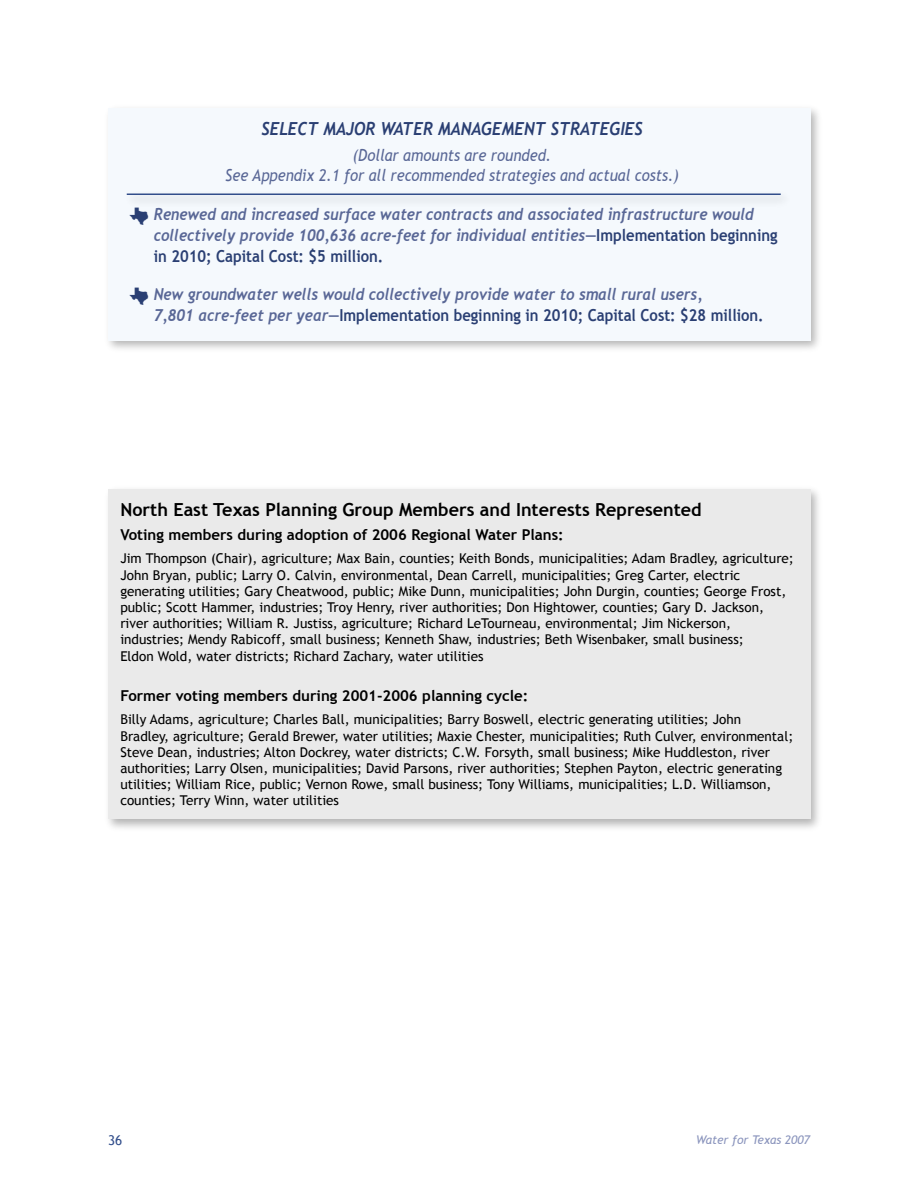
<style>
.page{position:relative;width:918px;height:1188px;background:#fff}
.page>*{position:absolute;margin:0;border:0;box-sizing:border-box;transform-origin:0 0}
.group_members_head{font:700 18px "Trebuchet MS";color:#000}
.STRAT_HEAD{font:italic 700 18px "Trebuchet";color:#2a3f73;scale:.9 1}
.STRATEGIES_INDENT{font:italic 700 16.5px/21px "Trebuchet";color:#596796;scale:.9 1}
.STRAT_SUBHEAD{font:italic 16.5px/19.8px "Trebuchet MS";color:#596796;text-align:center;scale:.9 1}
.group__memeber_subhead{font:700 15px "Trebuchet MS";color:#000}
.group_members{font:13.5px/16.2px "Trebuchet MS";color:#000}
.t1{font:13.5px "Trebuchet MS";color:#324e8b}
.t2{font:italic 12px "Trebuchet MS";color:#8b95bd}
.s1{font-family:"Texas";font-weight:400;font-style:normal;font-size:15px;color:#2a3f73}
.s2{font-family:"Trebuchet MS";font-style:normal;color:#2a3f73}
</style>
<div class="page">
<div style="left:102px;top:102px;width:722px;height:253px;background:#000;opacity:.3"></div>
<div style="left:108px;top:108px;width:702px;height:232px;background:#f5f9fd"></div>
<div style="left:123px;top:188px;width:670px;height:21px;background:#eff3f7"></div>
<hr style="left:127px;top:194px;width:654px;height:1px;background:#324e8b">
<div style="left:102px;top:483px;width:722px;height:350px;background:#000;opacity:.3"></div>
<div style="left:108px;top:489px;width:702px;height:330px;background:#eaeaea"></div>
<p class="STRAT_HEAD" style="left:262px;top:117px;width:425px">SELECT MAJOR WATER MANAGEMENT STRATEGIES</p>
<p class="STRAT_SUBHEAD" style="left:225px;top:146px;width:506px">(Dollar amounts are rounded.<br>See Appendix 2.1 for all recommended strategies and actual costs.)</p>
<p class="STRATEGIES_INDENT" style="left:154px;top:203px;width:695px;text-indent:-24px"><span class="s1">@</span> Renewed and increased surface water contracts and associated infrastructure would collectively provide 100,636 acre-feet for individual entities—<span class="s2">Implementation beginning in 2010; Capital Cost: $5 million.</span></p>
<p class="STRATEGIES_INDENT" style="left:154px;top:284px;width:679px;text-indent:-24px"><span class="s1">@</span> New groundwater wells would collectively provide water to small rural users,<br>7,801 acre-feet per year—<span class="s2">Implementation beginning in 2010; Capital Cost: $28 million.</span></p>
<p class="group_members_head" style="left:120px;top:498px;width:583px">North East Texas Planning Group Members and Interests Represented</p>
<p class="group__memeber_subhead" style="left:120px;top:526px;width:445px">Voting members during adoption of 2006 Regional Water Plans:</p>
<p class="group_members" style="left:120px;top:551px;width:675px">Jim Thompson (Chair), agriculture; Max Bain, counties; Keith Bonds, municipalities; Adam Bradley, agriculture; John Bryan, public; Larry O. Calvin, environmental, Dean Carrell, municipalities; Greg Carter, electric generating utilities; Gary Cheatwood, public; Mike Dunn, municipalities; John Durgin, counties; George Frost, public; Scott Hammer, industries; Troy Henry, river authorities; Don Hightower, counties; Gary D. Jackson, river authorities; William R. Justiss, agriculture; Richard LeTourneau, environmental; Jim Nickerson, industries; Mendy Rabicoff, small business; Kenneth Shaw, industries; Beth Wisenbaker, small business;<br>Eldon Wold, water districts; Richard Zachary, water utilities</p>
<p class="group__memeber_subhead" style="left:120px;top:687px;width:410px">Former voting members during 2001-2006 planning cycle:</p>
<p class="group_members" style="left:120px;top:712px;width:674px">Billy Adams, agriculture; Charles Ball, municipalities; Barry Boswell, electric generating utilities; John Bradley, agriculture; Gerald Brewer, water utilities; Maxie Chester, municipalities; Ruth Culver, environmental; Steve Dean, industries; Alton Dockrey, water districts; C.W. Forsyth, small business; Mike Huddleston, river authorities; Larry Olsen, municipalities; David Parsons, river authorities; Stephen Payton, electric generating utilities; William Rice, public; Vernon Rowe, small business; Tony Williams, municipalities; L.D. Williamson, counties; Terry Winn, water utilities</p>
<p class="t1" style="left:108px;top:1133px;width:16px">36</p>
<p class="t2" style="left:696px;top:1133px;width:115px">Water for Texas 2007</p>
</div>
